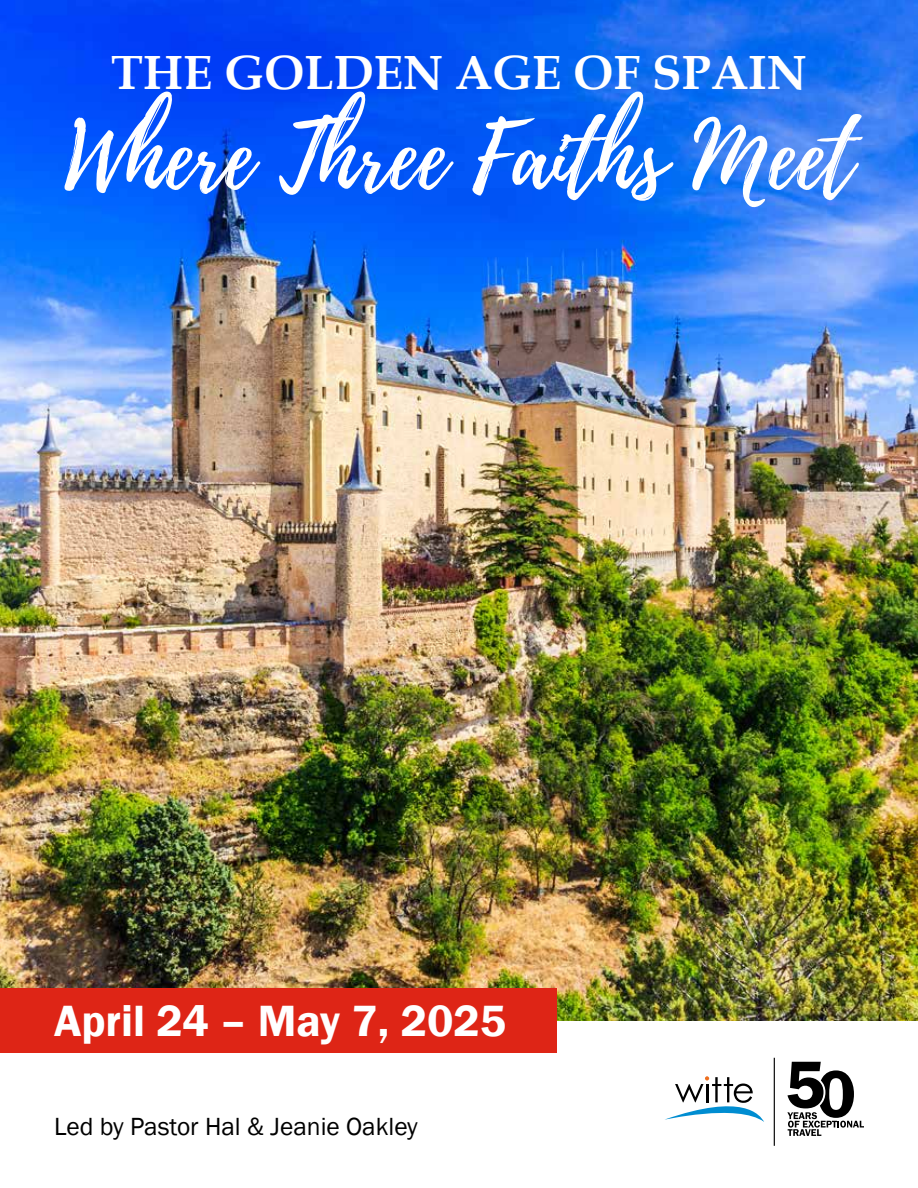
<style>
.page{position:relative;width:918px;height:1188px;background:#fff}
.page>*{position:absolute;margin:0;border:0;box-sizing:border-box;transform-origin:0 0}
.t1{font:91.5px "Playlist Script";color:#fff}
.t2{font:700 48px "Book Antiqua";color:#fff}
.t3{font:600 45px "Franklin Gothic";color:#fff}
.t4{font:25.5px "Franklin Gothic";color:#000}
</style>
<div class="page">
<img style="left:0;top:0;width:918px;height:1021px">
<div style="left:0;top:988px;width:556px;height:65px;background:#de2516"></div>
<hr style="left:774px;top:1058px;width:1px;height:88px;background:#000">
<svg style="left:787px;top:1062px;width:77px;height:74px"></svg>
<svg style="left:665px;top:1076px;width:99px;height:46px"></svg>
<p class="t2" style="left:111px;top:40px;width:697px">THE GOLDEN AGE OF SPAIN</p>
<p class="t1" style="left:64px;top:92px;width:791px">Where Three Faiths Meet</p>
<p class="t3" style="left:54px;top:994px;width:454px">April 24 – May 7, 2025</p>
<p class="t4" style="left:54px;top:1110px;width:365px">Led by Pastor Hal &amp; Jeanie Oakley</p>
</div>
